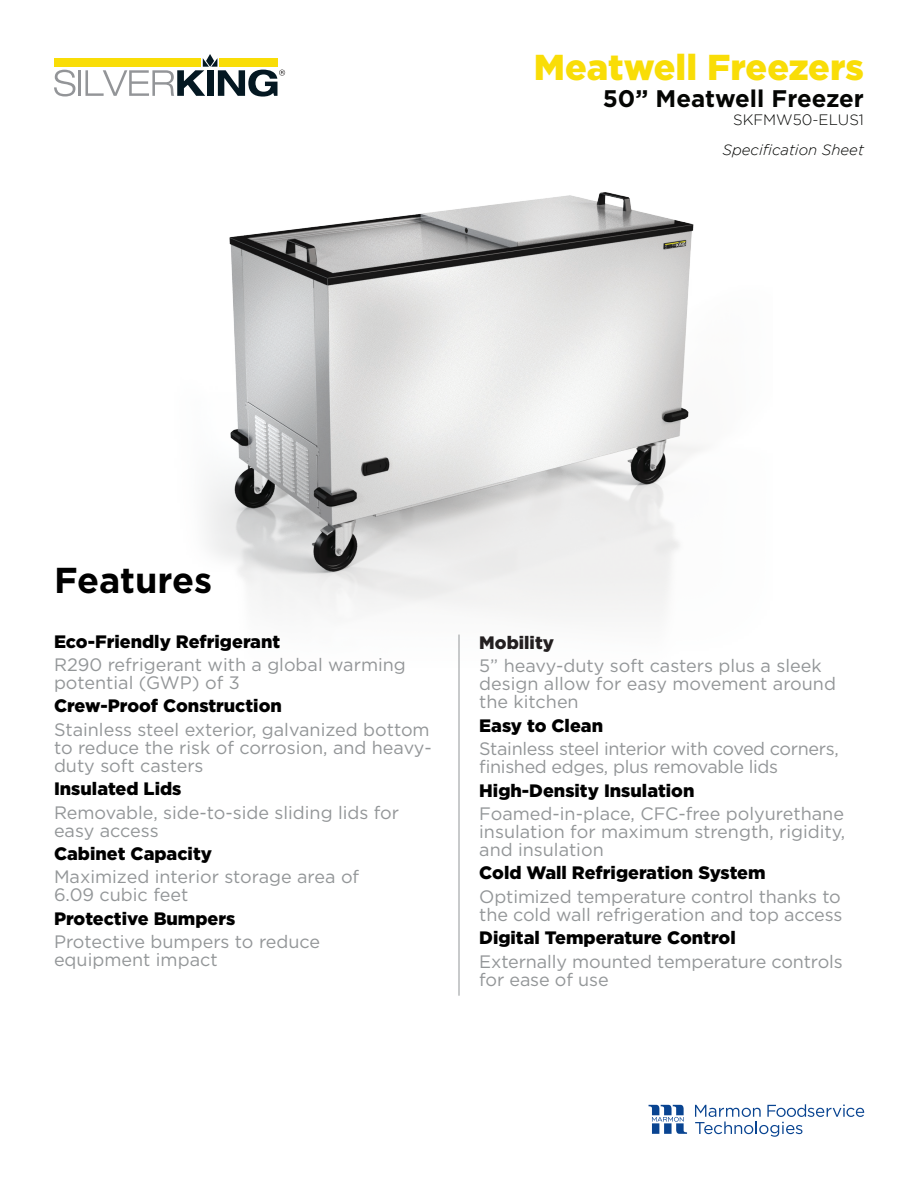
<style>
.page{position:relative;width:918px;height:1188px;background:#fff}
.page>*{position:absolute;margin:0;border:0;box-sizing:border-box;transform-origin:0 0}
.t1{font:900 36px "Gotham";color:#f9dd07}
.t2{font:700 36px "Gotham";color:#000}
.t3{font:700 24px "Gotham";color:#040503}
.Features_Body{font:18px/18px "Gotham";color:#939698}
.Features_Body-2{font:900 18px "Gotham";color:#000}
.Features_Body-3{font:18px/18px "Gotham";letter-spacing:-.02em;color:#939698}
.Features_Body-4{font:900 18px "Gotham";color:#231f20}
.t4{font:italic 300 15px "Gotham";color:#040503}
.t5{font:300 15px "Gotham";color:#040503}
</style>
<div class="page">
<img style="left:206px;top:72px;width:496px;height:605px">
<hr style="left:459px;top:635px;width:1px;height:361px;background:#939698">
<svg style="left:54px;top:70px;width:21px;height:26px"></svg>
<hr style="left:78px;top:70px;width:3px;height:26px;background:#939598">
<div style="left:54px;top:58px;width:147px;height:9px;background:#f9dd07"></div>
<svg style="left:85px;top:54px;width:200px;height:43px"></svg>
<svg style="left:649px;top:1105px;width:38px;height:29px"></svg>
<svg style="left:695px;top:1104px;width:169px;height:33px"></svg>
<p class="t1" style="left:534px;top:47px;width:332px">Meatwell Freezers</p>
<p class="t3" style="left:603px;top:82px;width:263px">50” Meatwell Freezer</p>
<p class="t5" style="left:733px;top:111px;width:132px">SKFMW50-ELUS1</p>
<p class="t4" style="left:723px;top:141px;width:143px">Specification Sheet</p>
<p class="t2" style="left:54px;top:556px;width:160px">Features</p>
<p class="Features_Body-2" style="left:54px;top:631px;width:228px">Eco-Friendly Refrigerant</p>
<p class="Features_Body" style="left:54px;top:655px;width:353px">R290 refrigerant with a global warming potential (GWP) of 3</p>
<p class="Features_Body-2" style="left:54px;top:696px;width:229px">Crew-Proof Construction</p>
<p class="Features_Body" style="left:54px;top:720px;width:379px;text-align:justify">Stainless steel exterior, galvanized bottom to reduce the risk of corrosion, and heavy&shy;duty soft casters</p>
<p class="Features_Body-2" style="left:54px;top:779px;width:129px">Insulated Lids</p>
<p class="Features_Body" style="left:54px;top:803px;width:347px">Removable, side-to-side sliding lids for easy access</p>
<p class="Features_Body-2" style="left:54px;top:843px;width:160px">Cabinet Capacity</p>
<p class="Features_Body" style="left:54px;top:868px;width:307px">Maximized interior storage area of<br>6.09 cubic feet</p>
<p class="Features_Body-2" style="left:54px;top:908px;width:183px">Protective Bumpers</p>
<p class="Features_Body" style="left:54px;top:933px;width:268px">Protective bumpers to reduce equipment impact</p>
<p class="Features_Body-4" style="left:479px;top:632px;width:76px">Mobility</p>
<p class="Features_Body" style="left:479px;top:657px;width:358px">5” heavy-duty soft casters plus a sleek design allow for easy movement around the kitchen</p>
<p class="Features_Body-2" style="left:479px;top:715px;width:125px">Easy to Clean</p>
<p class="Features_Body-3" style="left:479px;top:739px;width:361px">Stainless steel interior with coved corners, finished edges, plus removable lids</p>
<p class="Features_Body-2" style="left:479px;top:780px;width:217px">High-Density Insulation</p>
<p class="Features_Body" style="left:479px;top:804px;width:368px;text-align:justify">Foamed-in-place, CFC-free polyurethane insulation for maximum strength, rigidity, and insulation</p>
<p class="Features_Body-2" style="left:479px;top:863px;width:288px">Cold Wall Refrigeration System</p>
<p class="Features_Body" style="left:479px;top:887px;width:365px">Optimized temperature control thanks to the cold wall refrigeration and top access</p>
<p class="Features_Body-2" style="left:479px;top:927px;width:258px">Digital Temperature Control</p>
<p class="Features_Body" style="left:479px;top:952px;width:365px">Externally mounted temperature controls for ease of use</p>
</div>
